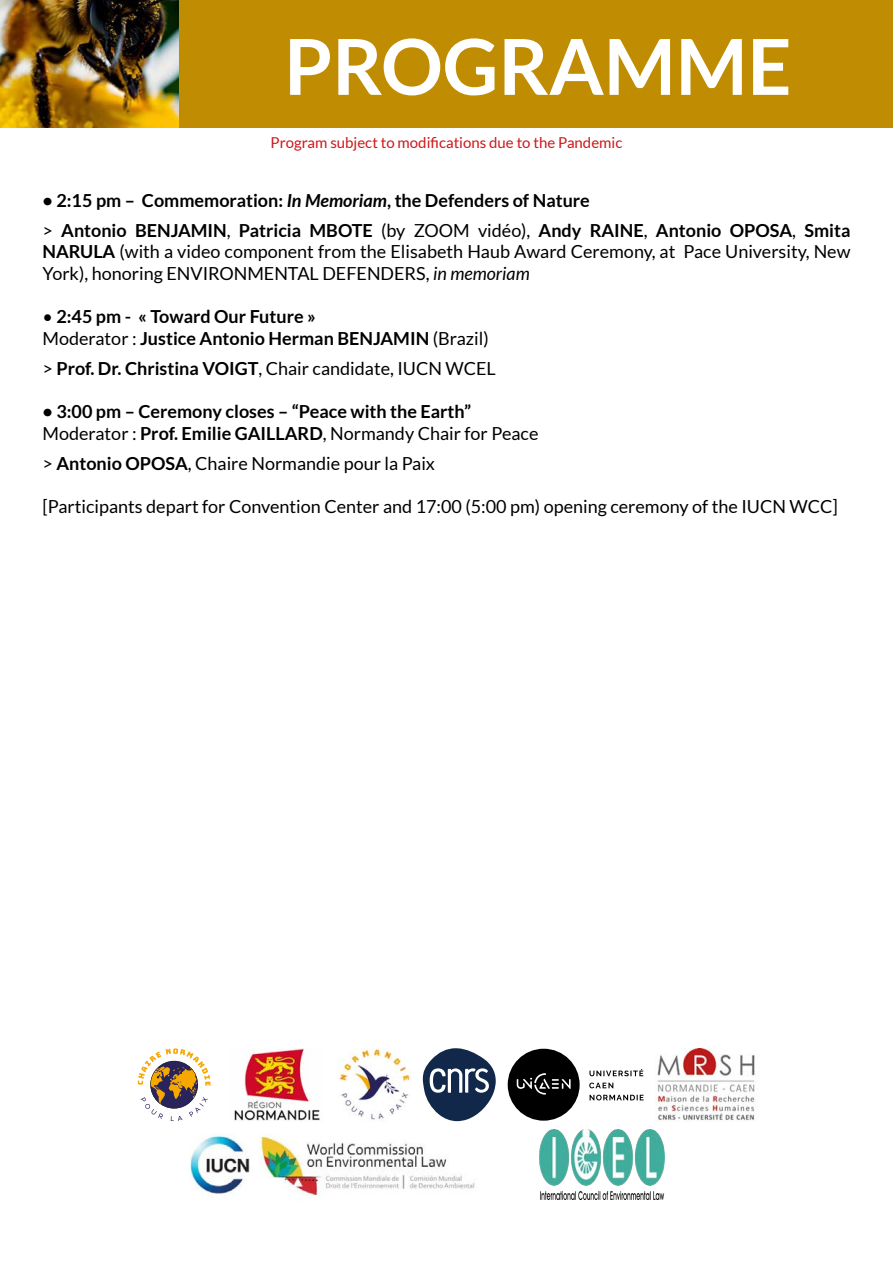
<style>
.page{position:relative;width:893px;height:1263px;background:#fff}
.page>*{position:absolute;margin:0;border:0;box-sizing:border-box;transform-origin:0 0}
.t1{font:700 77.25px "Lato";color:#fff}
.t2{font:18px/21.6px "Lato";color:#000}
.t3{font:700 18px/21.6px "Lato";color:#000}
.t4{font:15px "Lato";color:#cd1719}
.s1{font-style:italic}
.s2{font-weight:400}
.s3{font-weight:700}
</style>
<div class="page">
<div style="left:179px;top:0;width:714px;height:128px;background:#c08c02"></div>
<img style="left:0;top:0;width:179px;height:128px">
<img style="left:234px;top:1048px;width:86px;height:73px">
<svg style="left:423px;top:1048px;width:73px;height:73px"></svg>
<img style="left:338px;top:1048px;width:73px;height:72px">
<svg style="left:508px;top:1049px;width:136px;height:72px"></svg>
<img style="left:656px;top:1048px;width:99px;height:73px">
<svg style="left:138px;top:1048px;width:73px;height:73px"></svg>
<div style="left:150px;top:1061px;width:48px;height:47px;border:1px solid #1d1d1b;border-radius:50%"></div>
<img style="left:190px;top:1133px;width:285px;height:63px">
<img style="left:540px;top:1129px;width:125px;height:70px">
<h1 class="t1" style="left:284px;top:22px;width:509px">PROGRAMME</h1>
<p class="t4" style="left:271px;top:135px;width:353px">Program subject to modifications due to the Pandemic</p>
<p class="t3" style="left:43px;top:185px;width:809px;line-height:30.2px">• 2:15 pm – Commemoration: <span class="s1">In Memoriam</span>, the Defenders of Nature<br><span class="s2">&gt;</span> Antonio BENJAMIN<span class="s2">,</span> Patricia MBOTE <span class="s2">(by ZOOM vidéo),</span> Andy RAINE<span class="s2">,</span> Antonio OPOSA<span class="s2">,</span> Smita</p>
<p class="t2" style="left:43px;top:241px;width:809px"><span class="s3">NARULA</span> (with a video component from the Elisabeth Haub Award Ceremony, at Pace University, New<br>York), honoring ENVIRONMENTAL DEFENDERS, <span class="s1">in memoriam</span></p>
<p class="t3" style="left:43px;top:305px;width:448px"><span class="s2">•</span> 2:45 pm - « Toward Our Future »<br><span class="s2">Moderator :</span> Justice Antonio Herman BENJAMIN <span class="s2">(Brazil)</span></p>
<p class="t2" style="left:43px;top:357px;width:455px">&gt; <span class="s3">Prof. Dr. Christina VOIGT</span>, Chair candidate, IUCN WCEL</p>
<p class="t3" style="left:43px;top:400px;width:497px">• 3:00 pm – Ceremony closes – “Peace with the Earth”<br><span class="s2">Moderator :</span> Prof. Emilie GAILLARD<span class="s2">, Normandy Chair for Peace</span></p>
<p class="t2" style="left:43px;top:452px;width:394px">&gt; <span class="s3">Antonio OPOSA</span>, Chaire Normandie pour la Paix</p>
<p class="t2" style="left:43px;top:495px;width:797px">[Participants depart for Convention Center and 17:00 (5:00 pm) opening ceremony of the IUCN WCC]</p>
</div>
